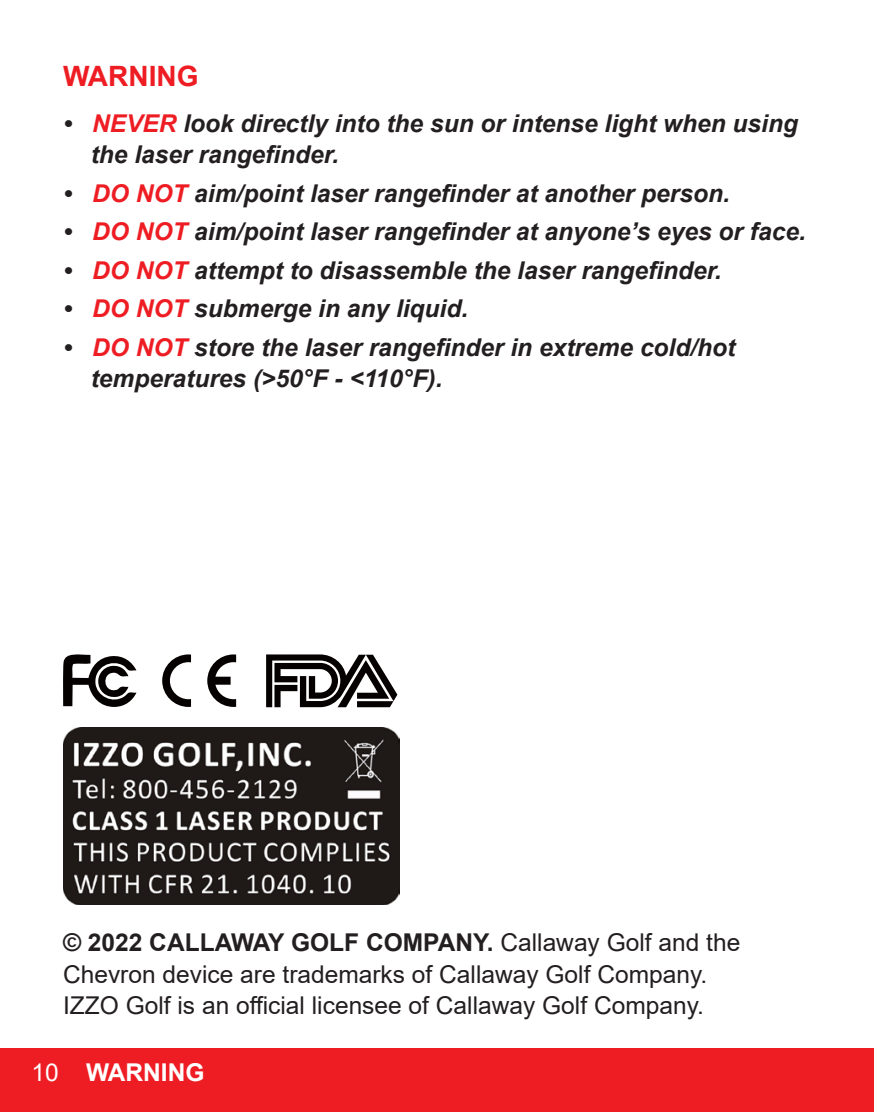
<style>
.page{position:relative;width:874px;height:1112px;background:#fff}
.page>*{position:absolute;margin:0;border:0;box-sizing:border-box;transform-origin:0 0}
.t1{font:700 28px "Arial";color:#ee1d23}
.t2{font:italic 700 24.5px "Arial";color:#231f20}
.t3{font:24.5px/31.5px "Arial";color:#231f20}
.t4{font:700 24.5px "Arial";color:#fff}
.s1{color:#ee1d23}
.s2{font-weight:700}
.s3{font-weight:400}
</style>
<div class="page">
<div style="left:0;top:1047px;width:873px;height:64px;background:#ee1d23"></div>
<img style="left:63px;top:727px;width:336px;height:176px">
<svg style="left:63px;top:654px;width:73px;height:53px"></svg>
<svg style="left:162px;top:654px;width:29px;height:52px"></svg>
<svg style="left:207px;top:654px;width:29px;height:52px"></svg>
<svg style="left:266px;top:654px;width:131px;height:53px"></svg>
<p class="t1" style="left:63px;top:56px;width:137px">WARNING</p>
<p class="t2" style="left:63px;top:106px;width:736px">• <span class="s1">NEVER</span> look directly into the sun or intense light when using</p>
<p class="t2" style="left:91px;top:138px;width:249px">the laser rangefinder.</p>
<p class="t2" style="left:63px;top:176px;width:668px">• <span class="s1">DO NOT</span> aim/point laser rangefinder at another person.</p>
<p class="t2" style="left:63px;top:215px;width:743px">• <span class="s1">DO NOT</span> aim/point laser rangefinder at anyone’s eyes or face.</p>
<p class="t2" style="left:63px;top:253px;width:659px">• <span class="s1">DO NOT</span> attempt to disassemble the laser rangefinder.</p>
<p class="t2" style="left:63px;top:292px;width:406px">• <span class="s1">DO NOT</span> submerge in any liquid.</p>
<p class="t2" style="left:63px;top:330px;width:673px">• <span class="s1">DO NOT</span> store the laser rangefinder in extreme cold/hot</p>
<p class="t2" style="left:91px;top:362px;width:353px">temperatures (&gt;50°F - &lt;110°F).</p>
<p class="t3" style="left:63px;top:926px;width:678px"><span class="s2">© 2022 CALLAWAY GOLF COMPANY.</span> Callaway Golf and the<br>Chevron device are trademarks of Callaway Golf Company.</p>
<p class="t3" style="left:63px;top:989px;width:642px">IZZO Golf is an official licensee of Callaway Golf Company.</p>
<p class="t4" style="left:32px;top:1055px;width:174px"><span class="s3">10</span> WARNING</p>
</div>
